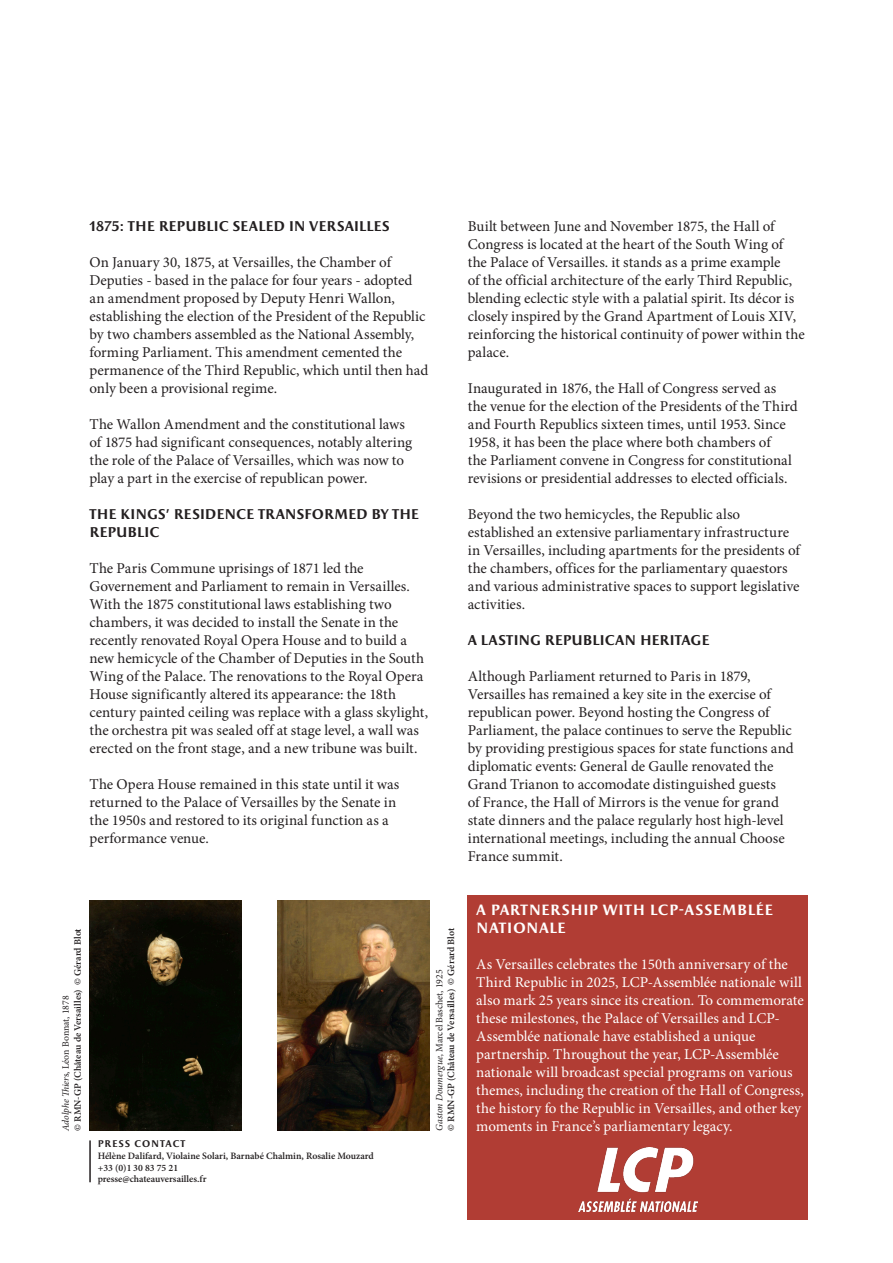
<style>
.page{position:relative;width:893px;height:1263px;background:#fff}
.page>*{position:absolute;margin:0;border:0;box-sizing:border-box;transform-origin:0 0}
.Texte_courant{font:15px/18px "Minion Pro";color:#231f20}
.t1{font:15px/18px "Minion Pro";color:#fff}
.t2{font:700 15px/18px "Apollon";letter-spacing:.01em;color:#fff}
.Titre_partie{font:700 14.25px/18px "Apollon";letter-spacing:-.025em;color:#231f20}
.Légende{font:600 9.75px/11.7px "Minion Pro";color:#231f20}
.Légende-2{font:9.75px "Minion Pro";color:#231f20}
.Catégorie{font:700 9.75px "Apollon";letter-spacing:.07em;color:#231f20}
.s1{font-style:italic}
</style>
<div class="page">
<img style="left:89px;top:901px;width:152px;height:230px">
<img style="left:277px;top:901px;width:152px;height:230px">
<div style="left:468px;top:895px;width:340px;height:324px;background:#b13d34"></div>
<hr style="left:89px;top:1140px;width:2px;height:42px;background:#231f20">
<img style="left:579px;top:1148px;width:118px;height:63px">
<p class="Titre_partie" style="left:90px;top:218px;width:302px">1875: THE REPUBLIC SEALED IN VERSAILLES</p>
<p class="Texte_courant" style="left:90px;top:253px;width:340px">On January 30, 1875, at Versailles, the Chamber of Deputies - based in the palace for four years - adopted an amendment proposed by Deputy Henri Wallon, establishing the election of the President of the Republic by two chambers assembled as the National Assembly, forming Parliament. This amendment cemented the permanence of the Third Republic, which until then had only been a provisional regime.</p>
<p class="Texte_courant" style="left:90px;top:415px;width:324px">The Wallon Amendment and the constitutional laws of 1875 had significant consequences, notably altering the role of the Palace of Versailles, which was now to play a part in the exercise of republican power.</p>
<p class="Titre_partie" style="left:90px;top:506px;width:331px">THE KINGS’ RESIDENCE TRANSFORMED BY THE<br>REPUBLIC</p>
<p class="Texte_courant" style="left:90px;top:559px;width:340px">The Paris Commune uprisings of 1871 led the Governement and Parliament to remain in Versailles.<br>With the 1875 constitutional laws establishing two chambers, it was decided to install the Senate in the recently renovated Royal Opera House and to build a new hemicycle of the Chamber of Deputies in the South Wing of the Palace. The renovations to the Royal Opera House significantly altered its appearance: the 18th century painted ceiling was replace with a glass skylight, the orchestra pit was sealed off at stage level, a wall was erected on the front stage, and a new tribune was built.</p>
<p class="Texte_courant" style="left:90px;top:775px;width:311px">The Opera House remained in this state until it was returned to the Palace of Versailles by the Senate in the 1950s and restored to its original function as a performance venue.</p>
<p class="Texte_courant" style="left:468px;top:217px;width:338px">Built between June and November 1875, the Hall of Congress is located at the heart of the South Wing of the Palace of Versailles. it stands as a prime example<br>of the official architecture of the early Third Republic, blending eclectic style with a palatial spirit. Its décor is closely inspired by the Grand Apartment of Louis XIV, reinforcing the historical continuity of power within the palace.</p>
<p class="Texte_courant" style="left:468px;top:379px;width:332px">Inaugurated in 1876, the Hall of Congress served as the venue for the election of the Presidents of the Third and Fourth Republics sixteen times, until 1953. Since 1958, it has been the place where both chambers of<br>the Parliament convene in Congress for constitutional revisions or presidential addresses to elected officials.</p>
<p class="Texte_courant" style="left:468px;top:505px;width:334px">Beyond the two hemicycles, the Republic also established an extensive parliamentary infrastructure in Versailles, including apartments for the presidents of the chambers, offices for the parliamentary quaestors and various administrative spaces to support legislative activities.</p>
<p class="Titre_partie" style="left:468px;top:632px;width:244px">A LASTING REPUBLICAN HERITAGE</p>
<p class="Texte_courant" style="left:468px;top:667px;width:327px">Although Parliament returned to Paris in 1879, Versailles has remained a key site in the exercise of republican power. Beyond hosting the Congress of Parliament, the palace continues to serve the Republic by providing prestigious spaces for state functions and diplomatic events: General de Gaulle renovated the Grand Trianon to accomodate distinguished guests<br>of France, the Hall of Mirrors is the venue for grand state dinners and the palace regularly host high-level international meetings, including the annual Choose France summit.</p>
<p class="Légende" style="left:72px;top:1131px;width:204px;rotate:-90deg">© RMN-GP (Château de Versailles) © Gérard Blot</p>
<p class="Légende-2" style="left:59px;top:1131px;width:137px;rotate:-90deg"><span class="s1">Adolphe Thier</span>s, Léon Bonnat, 1878</p>
<p class="Catégorie" style="left:98px;top:1138px;width:89px">PRESS CONTACT</p>
<p class="Légende" style="left:98px;top:1150px;width:278px">Hélène Dalifard, Violaine Solari, Barnabé Chalmin, Rosalie Mouzard +33 (0)1 30 83 75 21</p>
<p class="Légende" style="left:98px;top:1174px;width:110px">presse@chateauversailles.fr</p>
<p class="Légende" style="left:446px;top:1130px;width:204px;rotate:-90deg">© RMN-GP (Château de Versailles) © Gérard Blot</p>
<p class="Légende-2" style="left:433px;top:1130px;width:163px;rotate:-90deg"><span class="s1">Gaston Doumergue,</span> Marcel Baschet, 1925</p>
<p class="t2" style="left:476px;top:901px;width:299px">A PARTNERSHIP WITH LCP-ASSEMBLÉE<br>NATIONALE</p>
<p class="t1" style="left:476px;top:955px;width:329px">As Versailles celebrates the 150th anniversary of the Third Republic in 2025, LCP-Assemblée nationale will also mark 25 years since its creation. To commemorate these milestones, the Palace of Versailles and LCP-Assemblée nationale have established a unique partnership. Throughout the year, LCP-Assemblée nationale will broadcast special programs on various themes, including the creation of the Hall of Congress, the history fo the Republic in Versailles, and other key moments in France’s parliamentary legacy.</p>
</div>
